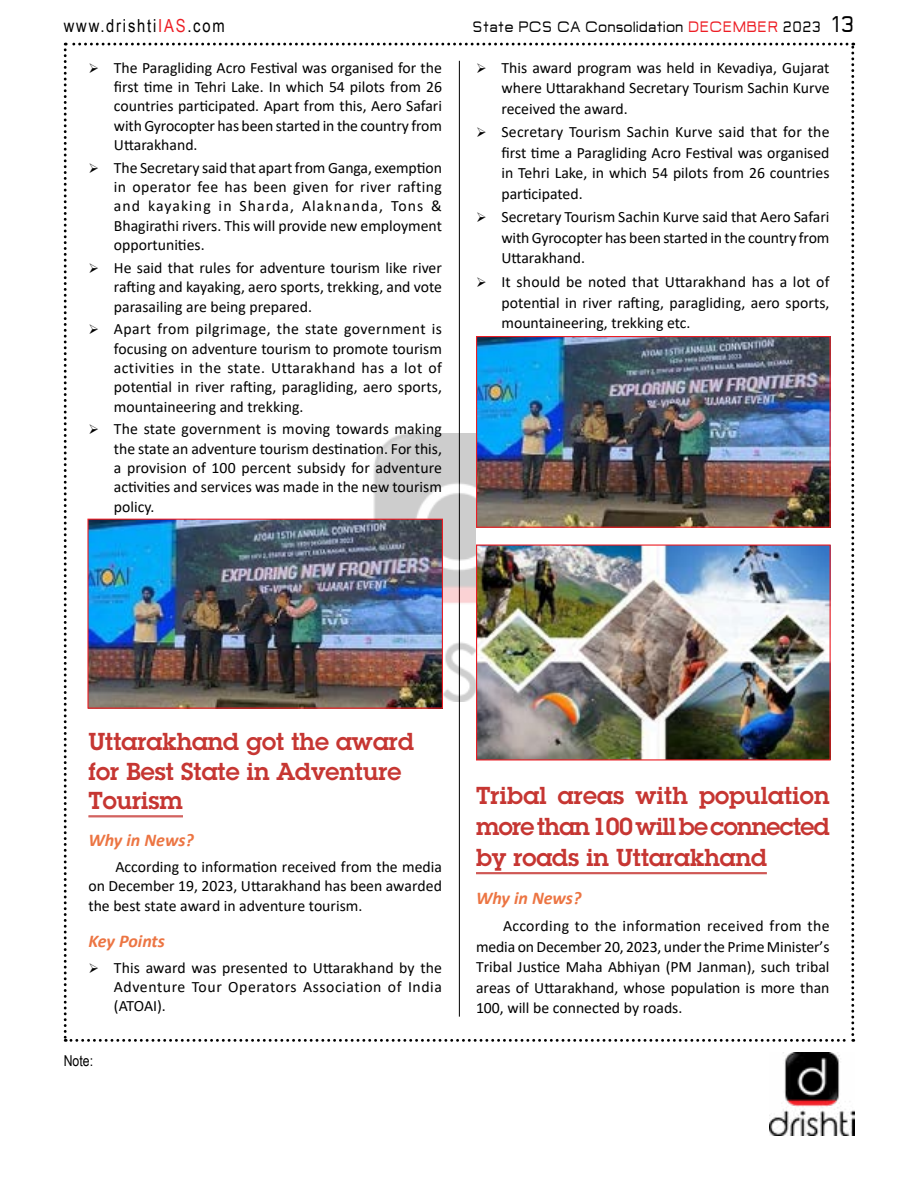
<style>
.page{position:relative;width:918px;height:1188px;background:#fff}
.page>*{position:absolute;margin:0;border:0;box-sizing:border-box;transform-origin:0 0}
.t1{font:600 24px/29.5px "Lubalin Graph Std";color:#c63632}
.t2{font:italic 700 18px "Calibri";color:#ec7543}
.t3{font:18px "Arial Narrow";letter-spacing:.1em;color:#000}
.t4{font:16.5px "Jepanten";color:#000;scale:.91 1}
.t5{font:15.75px/19.4px "Calibri";color:#000;text-align:justify}
.t6{font:15px "Arial Narrow";color:#000}
.s1{color:#ed1d24}
.s2{font-size:24.75px}
</style>
<div class="page">
<img style="left:770px;top:1053px;width:84px;height:82px">
<img style="left:64px;top:43px;width:790px;height:999px">
<p class="t3" style="left:64px;top:13px;width:163px">www.drishti<span class="s1">IAS</span>.com</p>
<p class="t5" style="left:114px;top:57px;width:330px">The Paragliding Acro Festival was organised for the first time in Tehri Lake. In which 54 pilots from 26 countries participated. Apart from this, Aero Safari with Gyrocopter has been started in the country from Uttarakhand.</p>
<p class="t5" style="left:114px;top:157px;width:330px">The Secretary said that apart from Ganga, exemption in operator fee has been given for river rafting and kayaking in Sharda, Alaknanda, Tons &amp; Bhagirathi rivers. This will provide new employment opportunities.</p>
<p class="t5" style="left:114px;top:258px;width:330px">He said that rules for adventure tourism like river rafting and kayaking, aero sports, trekking, and vote parasailing are being prepared.</p>
<p class="t5" style="left:114px;top:319px;width:330px">Apart from pilgrimage, the state government is focusing on adventure tourism to promote tourism activities in the state. Uttarakhand has a lot of potential in river rafting, paragliding, aero sports, mountaineering and trekking.</p>
<p class="t5" style="left:114px;top:419px;width:330px">The state government is moving towards making the state an adventure tourism destination. For this, a provision of 100 percent subsidy for adventure activities and services was made in the new tourism policy.</p>
<p class="t4" style="left:472px;top:20px;width:421px">State PCS CA Consolidation <span class="s1">DECEMBER</span> 2023 <span class="s2">13</span></p>
<p class="t5" style="left:502px;top:57px;width:330px;line-height:20.4px">This award program was held in Kevadiya, Gujarat where Uttarakhand Secretary Tourism Sachin Kurve received the award.</p>
<p class="t5" style="left:502px;top:121px;width:330px;line-height:20.5px">Secretary Tourism Sachin Kurve said that for the first time a Paragliding Acro Festival was organised in Tehri Lake, in which 54 pilots from 26 countries participated.</p>
<p class="t5" style="left:502px;top:207px;width:330px;line-height:20.4px">Secretary Tourism Sachin Kurve said that Aero Safari with Gyrocopter has been started in the country from Uttarakhand.</p>
<p class="t5" style="left:502px;top:271px;width:330px;line-height:20.4px">It should be noted that Uttarakhand has a lot of potential in river rafting, paragliding, aero sports, mountaineering, trekking etc.</p>
<h1 class="t1" style="left:88px;top:727px;width:327px">Uttarakhand got the award for Best State in Adventure<br>Tourism</h1>
<p class="t2" style="left:88px;top:828px;width:107px">Why in News?</p>
<p class="t5" style="left:88px;top:857px;width:355px;text-indent:27px">According to information received from the media on December 19, 2023, Uttarakhand has been awarded the best state award in adventure tourism.</p>
<p class="t2" style="left:88px;top:928px;width:78px">Key Points</p>
<p class="t5" style="left:114px;top:957px;width:330px">This award was presented to Uttarakhand by the Adventure Tour Operators Association of India (ATOAI).</p>
<p class="t6" style="left:64px;top:1050px;width:31px">Note:</p>
<h1 class="t1" style="left:476px;top:779px;width:355px;line-height:31.2px;text-align:justify">Tribal areas with population more than 100 will be connected by roads in Uttarakhand</h1>
<p class="t2" style="left:476px;top:886px;width:107px">Why in News?</p>
<p class="t5" style="left:476px;top:916px;width:355px;line-height:20.4px;text-indent:27px">According to the information received from the media on December 20, 2023, under the Prime Minister’s Tribal Justice Maha Abhiyan (PM Janman), such tribal areas of Uttarakhand, whose population is more than 100, will be connected by roads.</p>
</div>
